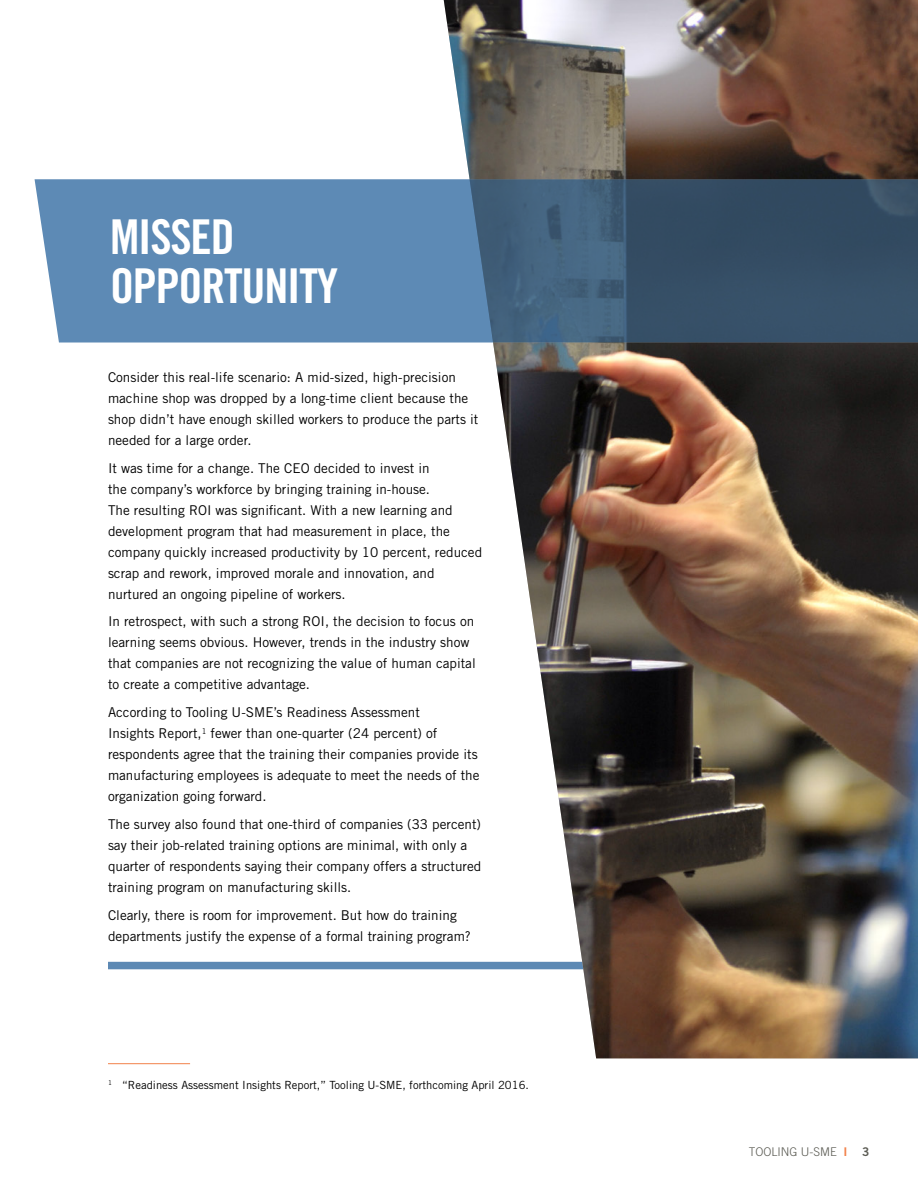
<style>
.page{position:relative;width:918px;height:1188px;background:#fff}
.page>*{position:absolute;margin:0;border:0;box-sizing:border-box;transform-origin:0 0}
.t1{font:48px/49.5px "Trade Gothic LT Std Bd Cn 20";letter-spacing:-.025em;color:#fff}
.t2{font:13.5px/21px "Trade Gothic LT Std";color:#000}
.t3{font:300 12px "Trade Gothic LT Std";color:#5b5b53}
.t4{font:11.25px "Trade Gothic LT Std";color:#000}
.s1{font-family:"Trade Gothic LT Std Bd 2";font-weight:400;color:#f2814a}
.s2{font-family:"Trade Gothic LT Std Bd 2";font-weight:400}
</style>
<div class="page">
<div style="left:108px;top:962px;width:810px;height:7px;background:#5d89b4"></div>
<img style="left:444px;top:0;width:474px;height:1058px">
<svg style="left:35px;top:179px;width:883px;height:164px;background:#4e7192"></svg>
<hr style="left:108px;top:1063px;width:82px;height:1px;background:#f2814a">
<h1 class="t1" style="left:110px;top:212px;width:229px">MISSED<br>OPPORTUNITY</h1>
<p class="t2" style="left:108px;top:366px;width:372px">Consider this real-life scenario: A mid-sized, high-precision machine shop was dropped by a long-time client because the shop didn’t have enough skilled workers to produce the parts it needed for a large order.</p>
<p class="t2" style="left:108px;top:457px;width:376px">It was time for a change. The CEO decided to invest in<br>the company’s workforce by bringing training in-house.<br>The resulting ROI was significant. With a new learning and development program that had measurement in place, the company quickly increased productivity by 10 percent, reduced scrap and rework, improved morale and innovation, and nurtured an ongoing pipeline of workers.</p>
<p class="t2" style="left:108px;top:611px;width:369px">In retrospect, with such a strong ROI, the decision to focus on learning seems obvious. However, trends in the industry show that companies are not recognizing the value of human capital to create a competitive advantage.</p>
<p class="t2" style="left:108px;top:702px;width:373px">According to Tooling U-SME’s Readiness Assessment<br>Insights Report,<sup>1</sup> fewer than one-quarter (24 percent) of respondents agree that the training their companies provide its manufacturing employees is adequate to meet the needs of the organization going forward.</p>
<p class="t2" style="left:108px;top:813px;width:375px">The survey also found that one-third of companies (33 percent) say their job-related training options are minimal, with only a quarter of respondents saying their company offers a structured training program on manufacturing skills.</p>
<p class="t2" style="left:108px;top:904px;width:364px">Clearly, there is room for improvement. But how do training departments justify the expense of a formal training program?</p>
<p class="t4" style="left:108px;top:1078px;width:422px"><sup>1</sup> “Readiness Assessment Insights Report,” Tooling U-SME, forthcoming April 2016.</p>
<p class="t3" style="left:749px;top:1145px;width:122px">TOOLING U-SME <span class="s1">I</span> <span class="s2">3</span></p>
</div>
